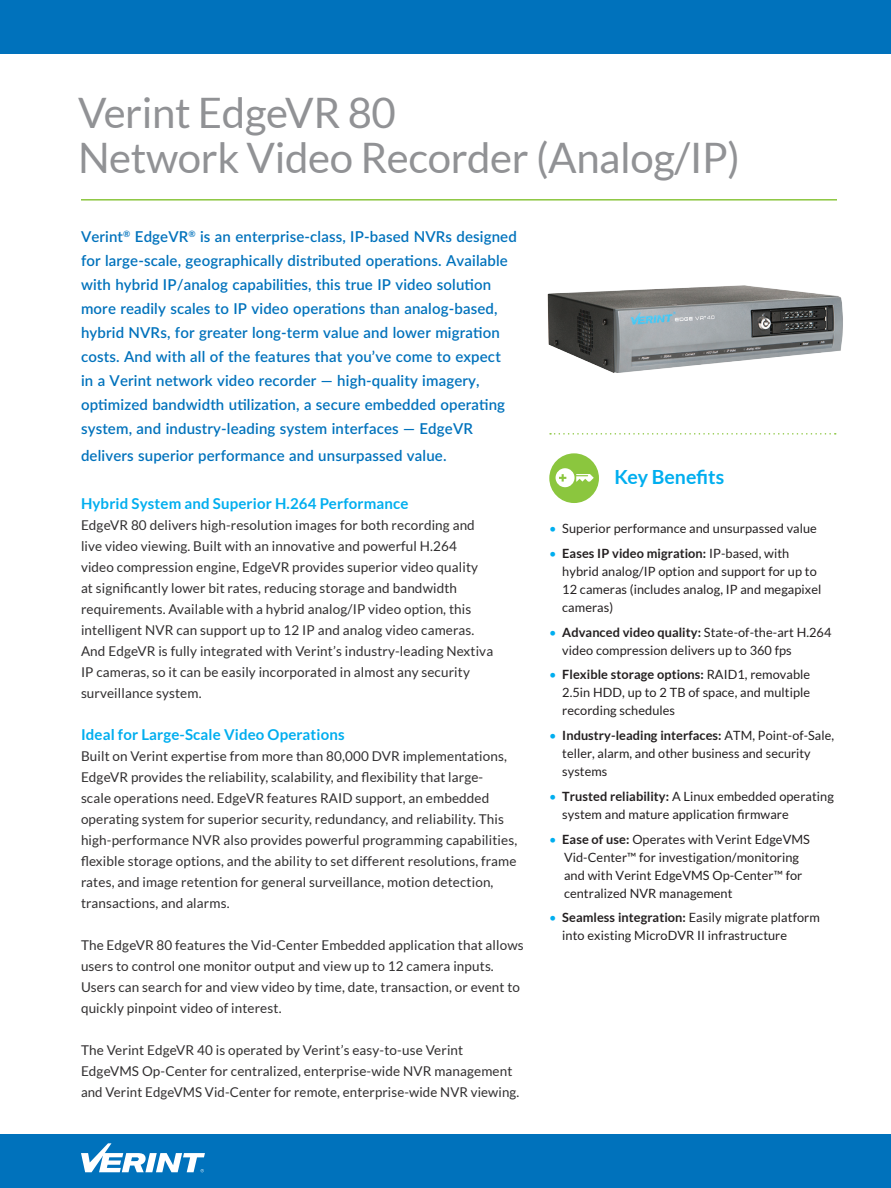
<style>
.page{position:relative;width:891px;height:1188px;background:#fff}
.page>*{position:absolute;margin:0;border:0;box-sizing:border-box;transform-origin:0 0}
.Header_1{font:42px/45px "Lato";letter-spacing:-.01em;color:#919295}
.Sidebar_Header{font:700 19.5px "Lato";color:#00aeef}
.t1{font:600 15px/24px "Lato";letter-spacing:.01em;color:#0072bc}
.Body_Copy{font:700 15px "Lato";letter-spacing:.01em;color:#00aeef}
.Body_Copy-2{font:13.5px/21px "Lato";letter-spacing:.01em;color:#312f30}
.t2{font:12.75px/18px "Lato";letter-spacing:.005em;color:#231f20}
.s1{color:#00aeef}
.s2{font-weight:700}
</style>
<div class="page">
<div style="left:0;top:1134px;width:891px;height:54px;background:#0072bc"></div>
<div style="left:0;top:0;width:891px;height:54px;background:#0072bc"></div>
<svg style="left:550px;top:433px;width:286px;height:2px"></svg>
<svg style="left:81px;top:1143px;width:124px;height:29px"></svg>
<div style="left:549px;top:453px;width:50px;height:50px;background:#8bc63e;border-radius:50%"></div>
<svg style="left:556px;top:468px;width:38px;height:19px"></svg>
<hr style="left:81px;top:199px;width:756px;height:2px;background:#8bc63e">
<img style="left:547px;top:285px;width:296px;height:88px">
<p class="Header_1" style="left:78px;top:90px;width:664px">Verint EdgeVR 80<br>Network Video Recorder (Analog/IP)</p>
<p class="t1" style="left:81px;top:223px;width:437px">Verint<sup>®</sup> EdgeVR<sup>®</sup> is an enterprise-class, IP-based NVRs designed for large-scale, geographically distributed operations. Available with hybrid IP/analog capabilities, this true IP video solution more readily scales to IP video operations than analog-based, hybrid NVRs, for greater long-term value and lower migration costs. And with all of the features that you’ve come to expect<br>in a Verint network video recorder — high-quality imagery, optimized bandwidth utilization, a secure embedded operating system, and industry-leading system interfaces — EdgeVR</p>
<p class="t1" style="left:81px;top:442px;width:367px">delivers superior performance and unsurpassed value.</p>
<p class="Body_Copy" style="left:81px;top:495px;width:329px">Hybrid System and Superior H.264 Performance</p>
<p class="Body_Copy-2" style="left:81px;top:515px;width:414px">EdgeVR 80 delivers high-resolution images for both recording and live video viewing. Built with an innovative and powerful H.264 video compression engine, EdgeVR provides superior video quality at significantly lower bit rates, reducing storage and bandwidth requirements. Available with a hybrid analog/IP video option, this intelligent NVR can support up to 12 IP and analog video cameras.<br>And EdgeVR is fully integrated with Verint’s industry-leading Nextiva IP cameras, so it can be easily incorporated in almost any security surveillance system.</p>
<p class="Body_Copy" style="left:81px;top:726px;width:265px">Ideal for Large-Scale Video Operations</p>
<p class="Body_Copy-2" style="left:81px;top:746px;width:438px">Built on Verint expertise from more than 80,000 DVR implementations, EdgeVR provides the reliability, scalability, and flexibility that large-<br>scale operations need. EdgeVR features RAID support, an embedded operating system for superior security, redundancy, and reliability. This high-performance NVR also provides powerful programming capabilities, flexible storage options, and the ability to set different resolutions, frame rates, and image retention for general surveillance, motion detection, transactions, and alarms.</p>
<p class="Body_Copy-2" style="left:81px;top:935px;width:444px">The EdgeVR 80 features the Vid-Center Embedded application that allows users to control one monitor output and view up to 12 camera inputs.<br>Users can search for and view video by time, date, transaction, or event to quickly pinpoint video of interest.</p>
<p class="Body_Copy-2" style="left:81px;top:1040px;width:440px">The Verint EdgeVR 40 is operated by Verint’s easy-to-use Verint<br>EdgeVMS Op-Center for centralized, enterprise-wide NVR management and Verint EdgeVMS Vid-Center for remote, enterprise-wide NVR viewing.</p>
<p class="Sidebar_Header" style="left:614px;top:466px;width:111px">Key Benefits</p>
<p class="t2" style="left:549px;top:519px;width:269px"><span class="s1">•</span> Superior performance and unsurpassed value</p>
<p class="t2" style="left:562px;top:544px;width:261px;text-indent:-13px"><span class="s1">•</span> <span class="s2">Eases IP video migration:</span> IP-based, with hybrid analog/IP option and support for up to 12 cameras (includes analog, IP and megapixel cameras)</p>
<p class="t2" style="left:562px;top:623px;width:271px;text-indent:-13px"><span class="s1">•</span> <span class="s2">Advanced video quality:</span> State-of-the-art H.264 video compression delivers up to 360 fps</p>
<p class="t2" style="left:562px;top:666px;width:250px;text-align:justify;text-indent:-13px"><span class="s1">•</span> <span class="s2">Flexible storage options:</span> RAID1, removable 2.5in HDD, up to 2 TB of space, and multiple recording schedules</p>
<p class="t2" style="left:562px;top:726px;width:273px;text-indent:-13px"><span class="s1">•</span> <span class="s2">Industry-leading interfaces:</span> ATM, Point-of-Sale, teller, alarm, and other business and security systems</p>
<p class="t2" style="left:562px;top:787px;width:273px;text-indent:-13px"><span class="s1">•</span> <span class="s2">Trusted reliability:</span> A Linux embedded operating system and mature application firmware</p>
<p class="t2" style="left:564px;top:830px;width:247px;text-indent:-15px"><span class="s1">•</span> <span class="s2">Ease of use:</span> Operates with Verint EdgeVMS Vid-Center™ for investigation/monitoring and with Verint EdgeVMS Op-Center™ for centralized NVR management</p>
<p class="t2" style="left:562px;top:909px;width:259px;text-indent:-13px"><span class="s1">•</span> <span class="s2">Seamless integration:</span> Easily migrate platform into existing MicroDVR II infrastructure</p>
</div>
